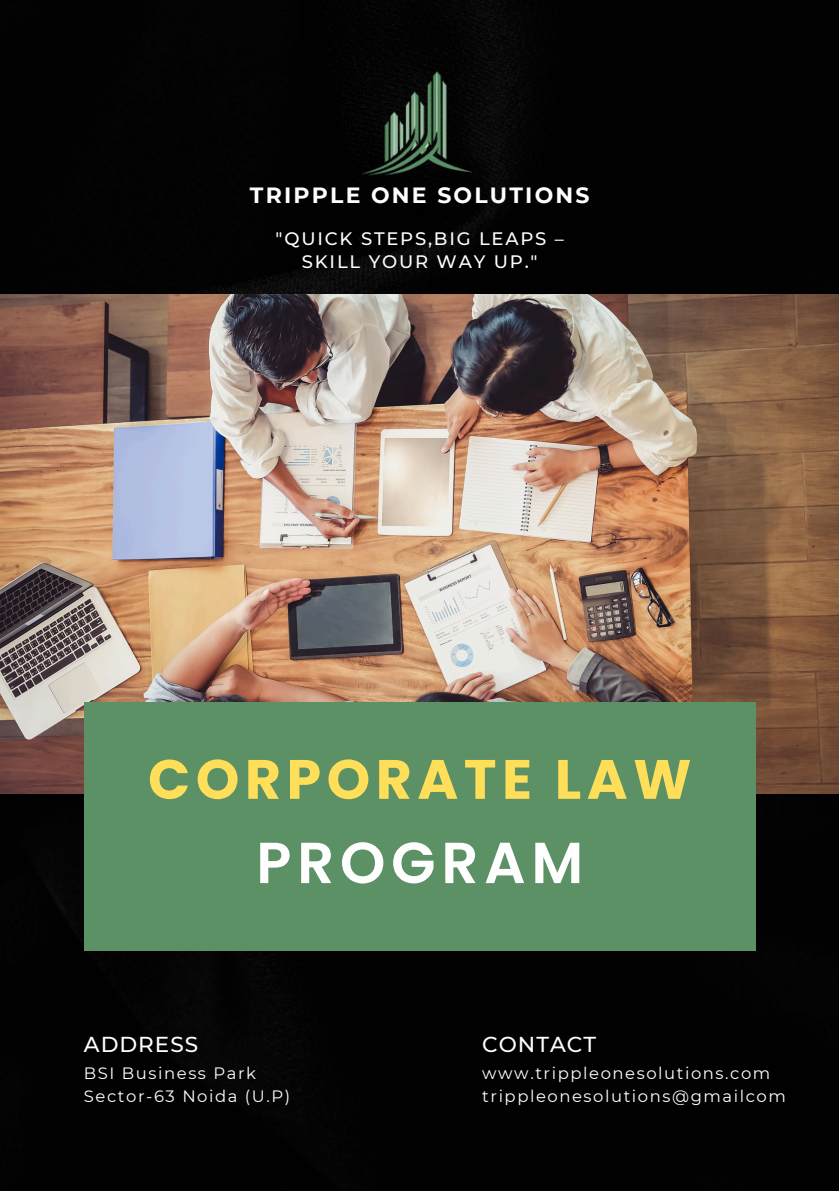
<style>
.page{position:relative;width:839px;height:1191px;background:#fff}
.page>*{position:absolute;margin:0;border:0;box-sizing:border-box;transform-origin:0 0}
.t1{font:600 57.8px "Poppins";letter-spacing:.1em;color:#fefefe}
.t2{font:700 55.4px "Poppins";letter-spacing:.1em;color:#ffde59}
.t3{font:700 22px "Montserrat";letter-spacing:.1em;color:#fefefe}
.t4{font:500 21.6px "Montserrat";letter-spacing:.045em;color:#fefefe}
.t5{font:500 18px/22.4px "Montserrat";letter-spacing:.1em;color:#fefefe;text-align:center}
.t6{font:16.4px "Montserrat";letter-spacing:.095em;color:#fefefe}
</style>
<div class="page">
<div style="left:0;top:0;width:838px;height:1191px;background:#010101"></div>
<img style="left:0;top:294px;width:838px;height:500px">
<div style="left:84px;top:702px;width:671px;height:249px;background:#5c9166"></div>
<img style="left:343px;top:63px;width:153px;height:114px">
<p class="t3" style="left:250px;top:182px;width:341px">TRIPPLE ONE SOLUTIONS</p>
<h2 class="t5" style="left:275px;top:228px;width:290px">"QUICK STEPS,BIG LEAPS –<br>SKILL YOUR WAY UP."</h2>
<h3 class="t2" style="left:148px;top:741px;width:545px">CORPORATE LAW</h3>
<p class="t1" style="left:256px;top:822px;width:328px">PROGRAM</p>
<h1 class="t4" style="left:84px;top:1031px;width:116px">ADDRESS</h1>
<h1 class="t6" style="left:84px;top:1063px;width:174px">BSI Business Park</h1>
<h2 class="t6" style="left:84px;top:1086px;width:208px">Sector-63 Noida (U.P)</h2>
<p class="t4" style="left:482px;top:1031px;width:115px">CONTACT</p>
<p class="t6" style="left:482px;top:1063px;width:289px">www.trippleonesolutions.com</p>
<h2 class="t6" style="left:482px;top:1086px;width:305px">trippleonesolutions@gmailcom</h2>
</div>
